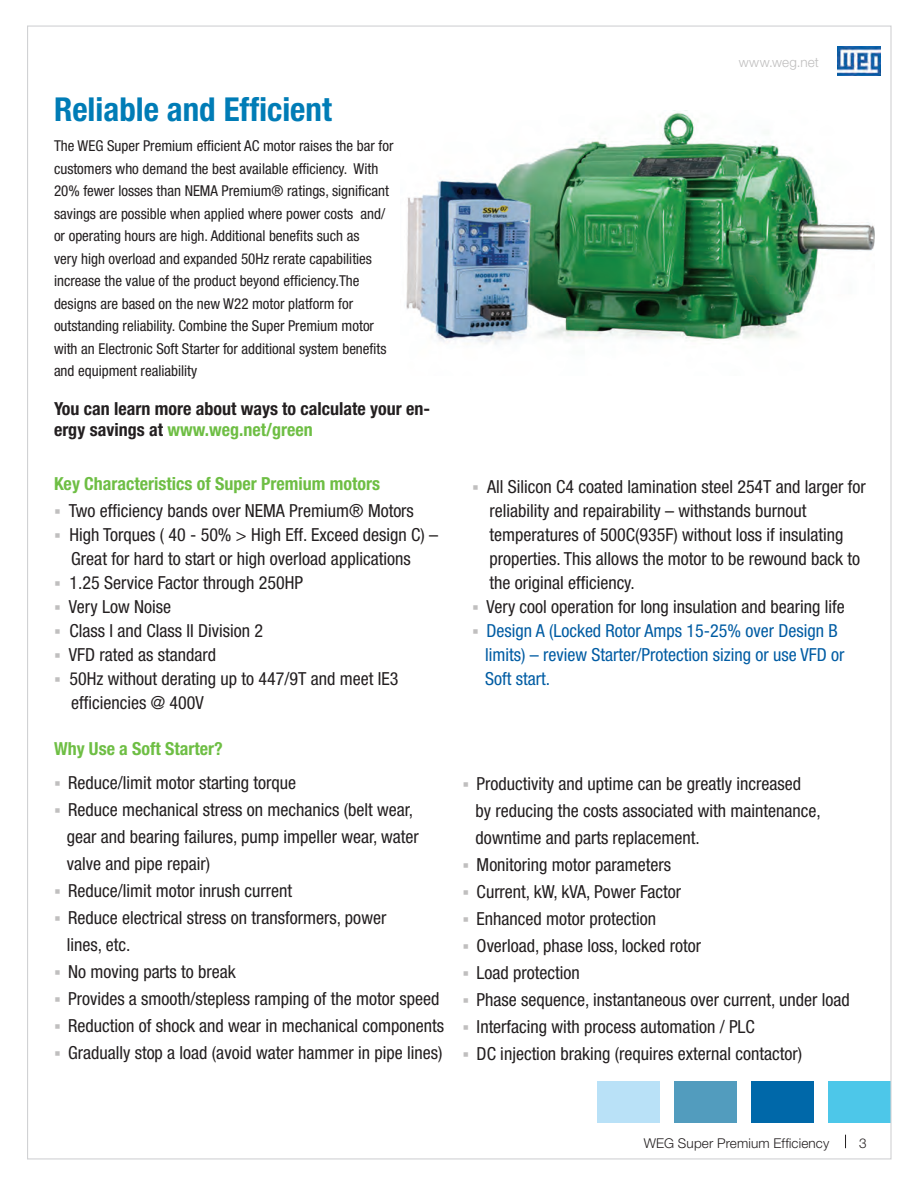
<style>
.page{position:relative;width:918px;height:1188px;background:#fff}
.page>*{position:absolute;margin:0;border:0;box-sizing:border-box;transform-origin:0 0}
.t1{font:700 condensed 33px "Helvetica Neue LT Pro";color:#007cb6}
.t2{font:condensed 18px/27px "Helvetica Neue";color:#231f20}
.t3{font:condensed 18px/24px "Helvetica Neue LT Pro";color:#231f20}
.t4{font:condensed 18px/24px "Helvetica Neue LT Pro";color:#015ca3}
.t5{font:700 condensed 18px/21px "Helvetica Neue LT Pro";color:#231f20}
.t6{font:700 condensed 18px "Helvetica Neue LT Pro";color:#6ebe44}
.t7{font:700 condensed 18px "Helvetica Neue";color:#6ebe44}
.t8{font:condensed 15px/22.5px "Helvetica Neue LT Pro";color:#231f20}
.t9{font:300 13.5px "Helvetica Neue LT Pro";letter-spacing:.01em;color:#231f20}
.t10{font:300 13.5px "Helvetica Neue LT Pro";letter-spacing:.015em;color:#c0bfbf}
.s1{color:#6ebe44}
.s2{color:#c0bfbf}
</style>
<div class="page">
<img style="left:838px;top:46px;width:42px;height:30px">
<svg style="left:845px;top:1135px;width:1px;height:13px"></svg>
<div style="left:597px;top:1082px;width:63px;height:42px;background:#b9e1f7"></div>
<div style="left:674px;top:1082px;width:63px;height:42px;background:#529cbe"></div>
<div style="left:751px;top:1082px;width:63px;height:42px;background:#0068a9"></div>
<div style="left:828px;top:1082px;width:63px;height:42px;background:#4dc7e9"></div>
<img style="left:406px;top:110px;width:469px;height:234px">
<h1 class="t1" style="left:54px;top:89px;width:279px">Reliable and Efficient</h1>
<p class="t8" style="left:54px;top:134px;width:341px">The WEG Super Premium efficient AC motor raises the bar for customers who demand the best available efficiency. With 20% fewer losses than NEMA Premium® ratings, significant savings are possible when applied where power costs and/ or operating hours are high. Additional benefits such as<br>very high overload and expanded 50Hz rerate capabilities increase the value of the product beyond efficiency.The designs are based on the new W22 motor platform for outstanding reliability. Combine the Super Premium motor with an Electronic Soft Starter for additional system benefits and equipment realiability</p>
<p class="t5" style="left:54px;top:398px;width:378px">You can learn more about ways to calculate your en&shy;ergy savings at <span class="s1">www.weg.net/green</span></p>
<p class="t6" style="left:54px;top:473px;width:327px">Key Characteristics of Super Premium motors</p>
<p class="t3" style="left:54px;top:499px;width:361px"><span class="s2">▪</span> Two efficiency bands over NEMA Premium® Motors</p>
<p class="t3" style="left:54px;top:523px;width:386px;text-align:center"><span class="s2">▪</span> High Torques ( 40 - 50% &gt; High Eff. Exceed design C) –<br>Great for hard to start or high overload applications</p>
<p class="t3" style="left:54px;top:571px;width:251px"><span class="s2">▪</span> 1.25 Service Factor through 250HP</p>
<p class="t3" style="left:54px;top:595px;width:119px"><span class="s2">▪</span> Very Low Noise</p>
<p class="t3" style="left:54px;top:619px;width:211px"><span class="s2">▪</span> Class I and Class II Division 2</p>
<p class="t3" style="left:54px;top:643px;width:164px"><span class="s2">▪</span> VFD rated as standard</p>
<p class="t3" style="left:71px;top:667px;width:329px;text-indent:-17px"><span class="s2">▪</span> 50Hz without derating up to 447/9T and meet IE3 efficiencies @ 400V</p>
<p class="t7" style="left:54px;top:738px;width:170px">Why Use a Soft Starter?</p>
<p class="t2" style="left:54px;top:769px;width:244px"><span class="s2">▪</span> Reduce/limit motor starting torque</p>
<p class="t2" style="left:67px;top:796px;width:353px;text-indent:-13px"><span class="s2">▪</span> Reduce mechanical stress on mechanics (belt wear, gear and bearing failures, pump impeller wear, water valve and pipe repair)</p>
<p class="t2" style="left:54px;top:877px;width:240px"><span class="s2">▪</span> Reduce/limit motor inrush current</p>
<p class="t2" style="left:67px;top:904px;width:321px;text-indent:-13px"><span class="s2">▪</span> Reduce electrical stress on transformers, power lines, etc.</p>
<p class="t2" style="left:54px;top:958px;width:183px"><span class="s2">▪</span> No moving parts to break</p>
<p class="t2" style="left:54px;top:985px;width:387px"><span class="s2">▪</span> Provides a smooth/stepless ramping of the motor speed</p>
<p class="t2" style="left:54px;top:1012px;width:392px"><span class="s2">▪</span> Reduction of shock and wear in mechanical components</p>
<p class="t2" style="left:54px;top:1039px;width:390px"><span class="s2">▪</span> Gradually stop a load (avoid water hammer in pipe lines)</p>
<p class="t10" style="left:739px;top:54px;width:82px">www.weg.net</p>
<p class="t3" style="left:490px;top:474px;width:378px;text-indent:-17px"><span class="s2">▪</span> All Silicon C4 coated lamination steel 254T and larger for reliability and repairability – withstands burnout temperatures of 500C(935F) without loss if insulating properties. This allows the motor to be rewound back to the original efficiency.</p>
<p class="t3" style="left:472px;top:594px;width:374px"><span class="s2">▪</span> Very cool operation for long insulation and bearing life</p>
<p class="t4" style="left:485px;top:618px;width:361px;text-indent:-13px"><span class="s2">▪</span> Design A (Locked Rotor Amps 15-25% over Design B limits) – review Starter/Protection sizing or use VFD or<br>Soft start.</p>
<p class="t2" style="left:476px;top:770px;width:347px;text-indent:-13px"><span class="s2">▪</span> Productivity and uptime can be greatly increased by reducing the costs associated with maintenance, downtime and parts replacement.</p>
<p class="t2" style="left:463px;top:851px;width:210px"><span class="s2">▪</span> Monitoring motor parameters</p>
<p class="t2" style="left:463px;top:878px;width:220px"><span class="s2">▪</span> Current, kW, kVA, Power Factor</p>
<p class="t2" style="left:463px;top:905px;width:195px"><span class="s2">▪</span> Enhanced motor protection</p>
<p class="t2" style="left:463px;top:932px;width:240px"><span class="s2">▪</span> Overload, phase loss, locked rotor</p>
<p class="t2" style="left:463px;top:959px;width:119px"><span class="s2">▪</span> Load protection</p>
<p class="t2" style="left:463px;top:986px;width:389px"><span class="s2">▪</span> Phase sequence, instantaneous over current, under load</p>
<p class="t2" style="left:463px;top:1013px;width:294px"><span class="s2">▪</span> Interfacing with process automation / PLC</p>
<p class="t2" style="left:463px;top:1040px;width:341px"><span class="s2">▪</span> DC injection braking (requires external contactor)</p>
<p class="t9" style="left:644px;top:1134px;width:187px">WEG Super Premium Efficiency</p>
<p class="t9" style="left:859px;top:1134px;width:9px">3</p>
</div>
